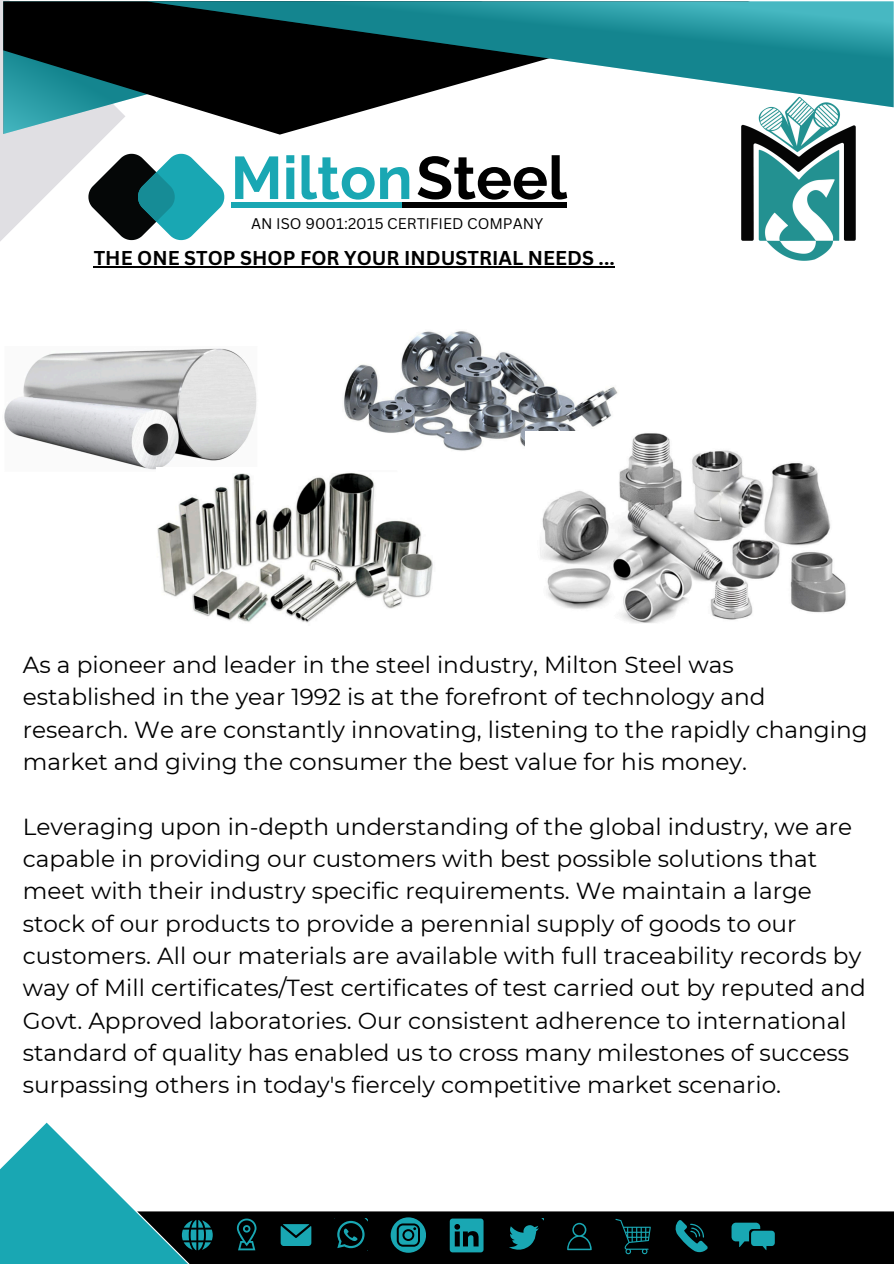
<style>
.page{position:relative;width:894px;height:1264px;background:#fff}
.page>*{position:absolute;margin:0;border:0;box-sizing:border-box;transform-origin:0 0}
.t1{font:700 60px "Raleway";color:#19a7b3}
.t2{font:23.25px/32.2px "Montserrat";color:#000}
.t3{font:700 19.5px "Canva Sans";color:#000}
.t4{font:15px "Canva Sans";color:#000}
.s1{color:#000}
</style>
<div class="page">
<svg style="left:0;top:0;width:106px;height:241px;fill:#e0dfe3"></svg>
<svg style="left:82px;top:147px;width:143px;height:94px"></svg>
<svg style="left:0;top:1122px;width:137px;height:141px;fill:#19a7b3"></svg>
<div style="left:137px;top:1211px;width:756px;height:52px;background:#000"></div>
<img style="left:741px;top:107px;width:152px;height:154px">
<svg style="left:3px;top:1px;width:746px;height:134px"></svg>
<svg style="left:147px;top:1px;width:746px;height:106px"></svg>
<svg style="left:509px;top:1218px;width:34px;height:32px"></svg>
<svg style="left:567px;top:1222px;width:24px;height:28px"></svg>
<svg style="left:449px;top:1218px;width:34px;height:34px"></svg>
<svg style="left:182px;top:1220px;width:30px;height:30px"></svg>
<svg style="left:237px;top:1218px;width:19px;height:31px"></svg>
<svg style="left:280px;top:1224px;width:31px;height:21px"></svg>
<svg style="left:334px;top:1218px;width:33px;height:31px"></svg>
<svg style="left:390px;top:1217px;width:35px;height:35px"></svg>
<img style="left:4px;top:348px;width:253px;height:122px">
<img style="left:156px;top:467px;width:277px;height:156px">
<img style="left:338px;top:331px;width:280px;height:138px">
<img style="left:525px;top:431px;width:321px;height:192px">
<div style="left:659px;top:386px;width:159px;height:60px;background:#fff;border-radius:30px"></div>
<svg style="left:615px;top:1218px;width:35px;height:36px"></svg>
<svg style="left:675px;top:1220px;width:32px;height:32px"></svg>
<svg style="left:731px;top:1222px;width:43px;height:28px"></svg>
<div style="left:231px;top:202px;width:181px;height:6px;background:#19a7b3"></div>
<div style="left:401px;top:202px;width:15px;height:6px;background:#000"></div>
<div style="left:416px;top:202px;width:151px;height:6px;background:#000"></div>
<hr style="left:94px;top:266px;width:520px;height:1px;background:#000">
<p class="t1" style="left:231px;top:143px;width:338px">Milton<span class="s1">Steel</span></p>
<p class="t4" style="left:251px;top:213px;width:294px">AN ISO 9001:2015 CERTIFIED COMPANY</p>
<p class="t3" style="left:94px;top:244px;width:522px">THE ONE STOP SHOP FOR YOUR INDUSTRIAL NEEDS ...</p>
<p class="t2" style="left:23px;top:648px;width:846px">As a pioneer and leader in the steel industry, Milton Steel was established in the year 1992 is at the forefront of technology and research. We are constantly innovating, listening to the rapidly changing market and giving the consumer the best value for his money.</p>
<p class="t2" style="left:23px;top:810px;width:844px">Leveraging upon in-depth understanding of the global industry, we are capable in providing our customers with best possible solutions that meet with their industry specific requirements. We maintain a large stock of our products to provide a perennial supply of goods to our customers. All our materials are available with full traceability records by way of Mill certificates/Test certificates of test carried out by reputed and Govt. Approved laboratories. Our consistent adherence to international standard of quality has enabled us to cross many milestones of success surpassing others in today's fiercely competitive market scenario.</p>
</div>
